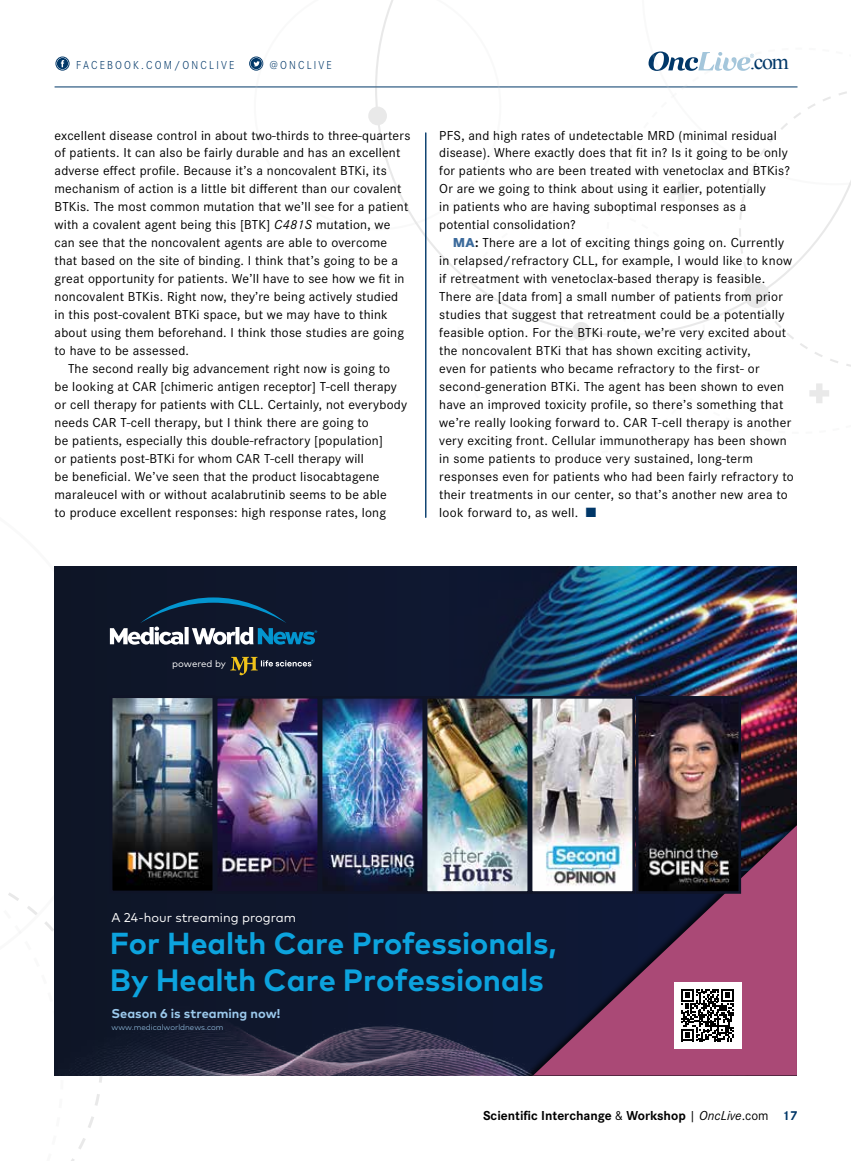
<style>
.page{position:relative;width:851px;height:1161px;background:#fff}
.page>*{position:absolute;margin:0;border:0;box-sizing:border-box;transform-origin:0 0}
.t1{font:700 30.75px "Mark Pro";color:#0ca3de}
.t2{font:700 30.3px "Mark Pro";color:#0ca3de}
.t3{font:21.9px "Times New Roman";color:#003768}
.t4{font:13.5px/18px "Corporate S";letter-spacing:.015em;color:#000}
.t5{font:700 13.5px "Corporate S";color:#000}
.t6{font:12.75px "Mark Pro";color:#fff}
.t7{font:700 12.75px "Mark Pro";color:#9bc9ec}
.t8{font:300 12px "Corporate S";letter-spacing:.2em;color:#003768;scale:.9 1}
.t9{font:9.6px "Mark Pro";color:#fff}
.t10{font:300 7.95px "Mark Pro";color:#9bc9ec}
.s1{font-style:italic}
.s2{font-weight:800;color:#3c6b9c}
.s3{font-weight:700}
.s4{color:#003768}
.s5{font-weight:400}
.s6{font-weight:400;font-style:italic}
</style>
<div class="page">
<hr style="left:55px;top:87px;width:742px;height:1px;background:#003768">
<div style="left:56px;top:57px;width:13px;height:13px;border:1px solid #003768;border-radius:50%"></div>
<div style="left:57px;top:58px;width:11px;height:11px;background:#003768;border-radius:50%"></div>
<svg style="left:61px;top:60px;width:3px;height:7px"></svg>
<div style="left:249px;top:57px;width:14px;height:13px;border:1px solid #003768;border-radius:50%"></div>
<svg style="left:250px;top:58px;width:12px;height:11px"></svg>
<svg style="left:254px;top:0;width:214px;height:230px"></svg>
<svg style="left:397px;top:0;width:21px;height:224px"></svg>
<div style="left:368px;top:107px;width:19px;height:18px;background:#e9e9e9;border-radius:50%"></div>
<svg style="left:468px;top:51px;width:383px;height:316px"></svg>
<svg style="left:809px;top:383px;width:20px;height:20px"></svg>
<svg style="left:8px;top:893px;width:94px;height:268px"></svg>
<hr style="left:425px;top:133px;width:1px;height:385px;background:#003768">
<div style="left:54px;top:566px;width:742px;height:510px;background:#0f172c"></div>
<img style="left:476px;top:566px;width:320px;height:240px">
<svg style="left:110px;top:597px;width:207px;height:48px"></svg>
<svg style="left:230px;top:657px;width:83px;height:18px"></svg>
<img style="left:89px;top:1025px;width:429px;height:51px">
<img style="left:114px;top:699px;width:97px;height:190px">
<div style="left:110px;top:695px;width:105px;height:198px;border:3px solid #0f1427"></div>
<img style="left:219px;top:700px;width:97px;height:185px">
<div style="left:215px;top:696px;width:105px;height:198px;border:3px solid #0f1427"></div>
<img style="left:324px;top:700px;width:97px;height:190px">
<div style="left:320px;top:696px;width:105px;height:198px;border:3px solid #0f1427"></div>
<img style="left:534px;top:700px;width:97px;height:106px">
<div style="left:530px;top:696px;width:105px;height:198px;border:3px solid #0f1427"></div>
<img style="left:429px;top:700px;width:97px;height:190px">
<div style="left:425px;top:696px;width:105px;height:198px;border:3px solid #0f1427"></div>
<div style="left:518px;top:806px;width:278px;height:270px;background:#000;opacity:.75"></div>
<svg style="left:533px;top:825px;width:264px;height:251px;fill:#aa4976"></svg>
<div style="left:674px;top:982px;width:67px;height:67px;background:#fff"></div>
<svg style="left:681px;top:989px;width:52px;height:52px"></svg>
<img style="left:640px;top:700px;width:97px;height:190px">
<div style="left:636px;top:696px;width:105px;height:198px;border:3px solid #0f1427"></div>
<p class="t8" style="left:76px;top:58px;width:177px">FACEBOOK.COM/ONCLIVE</p>
<p class="t8" style="left:270px;top:58px;width:70px">@ONCLIVE</p>
<h3 class="t3" style="left:749px;top:47px;width:41px">.com</h3>
<p class="t4" style="left:55px;top:126px;width:357px">excellent disease control in about two-thirds to three-quarters</p>
<p class="t4" style="left:55px;top:144px;width:347px">of patients. It can also be fairly durable and has an excellent</p>
<p class="t4" style="left:55px;top:162px;width:333px">adverse effect profile. Because it’s a noncovalent BTKi, its</p>
<p class="t4" style="left:55px;top:180px;width:348px">mechanism of action is a little bit different than our covalent</p>
<p class="t4" style="left:55px;top:198px;width:355px">BTKis. The most common mutation that we’ll see for a patient</p>
<p class="t4" style="left:55px;top:216px;width:337px">with a covalent agent being this [BTK] <span class="s1">C481S</span> mutation, we</p>
<p class="t4" style="left:55px;top:234px;width:334px">can see that the noncovalent agents are able to overcome</p>
<p class="t4" style="left:55px;top:252px;width:345px">that based on the site of binding. I think that’s going to be a</p>
<p class="t4" style="left:55px;top:270px;width:351px">great opportunity for patients. We’ll have to see how we fit in</p>
<p class="t4" style="left:55px;top:288px;width:345px">noncovalent BTKis. Right now, they’re being actively studied</p>
<p class="t4" style="left:55px;top:306px;width:335px">in this post-covalent BTKi space, but we may have to think</p>
<p class="t4" style="left:55px;top:324px;width:351px">about using them beforehand. I think those studies are going</p>
<p class="t4" style="left:55px;top:342px;width:136px">to have to be assessed.</p>
<p class="t4" style="left:68px;top:360px;width:323px">The second really big advancement right now is going to</p>
<p class="t4" style="left:55px;top:378px;width:344px">be looking at CAR [chimeric antigen receptor] T-cell therapy</p>
<p class="t4" style="left:55px;top:396px;width:354px">or cell therapy for patients with CLL. Certainly, not everybody</p>
<p class="t4" style="left:55px;top:414px;width:316px">needs CAR T-cell therapy, but I think there are going to</p>
<p class="t4" style="left:55px;top:432px;width:330px">be patients, especially this double-refractory [population]</p>
<p class="t4" style="left:55px;top:450px;width:311px">or patients post-BTKi for whom CAR T-cell therapy will</p>
<p class="t4" style="left:55px;top:468px;width:326px">be beneficial. We’ve seen that the product lisocabtagene</p>
<p class="t4" style="left:55px;top:486px;width:334px">maraleucel with or without acalabrutinib seems to be able</p>
<p class="t4" style="left:55px;top:504px;width:333px">to produce excellent responses: high response rates, long</p>
<p class="t4" style="left:439px;top:126px;width:352px">PFS, and high rates of undetectable MRD (minimal residual disease). Where exactly does that fit in? Is it going to be only for patients who are been treated with venetoclax and BTKis?<br>Or are we going to think about using it earlier, potentially<br>in patients who are having suboptimal responses as a potential consolidation?</p>
<p class="t4" style="left:439px;top:234px;width:356px;text-indent:13px"><span class="s2">MA</span><span class="s3">:</span> There are a lot of exciting things going on. Currently in relapsed/refractory CLL, for example, I would like to know if retreatment with venetoclax-based therapy is feasible.<br>There are [data from] a small number of patients from prior studies that suggest that retreatment could be a potentially feasible option. For the BTKi route, we’re very excited about the noncovalent BTKi that has shown exciting activity,<br>even for patients who became refractory to the first- or second-generation BTKi. The agent has been shown to even have an improved toxicity profile, so there’s something that we’re really looking forward to. CAR T-cell therapy is another very exciting front. Cellular immunotherapy has been shown in some patients to produce very sustained, long-term responses even for patients who had been fairly refractory to their treatments in our center, so that’s another new area to look forward to, as well. <span class="s4">■</span></p>
<p class="t9" style="left:172px;top:656px;width:55px">powered by</p>
<p class="t6" style="left:112px;top:908px;width:186px">A 24-hour streaming program</p>
<h2 class="t2" style="left:110px;top:920px;width:448px">For Health Care Professionals,</h2>
<h1 class="t1" style="left:110px;top:956px;width:435px">By Health Care Professionals</h1>
<p class="t7" style="left:112px;top:1004px;width:170px">Season 6 is streaming now!</p>
<p class="t10" style="left:112px;top:1021px;width:113px">www.medicalworldnews.com</p>
<p class="t5" style="left:483px;top:1107px;width:316px">Scientific Interchange <span class="s5">&amp;</span> Workshop <span class="s5">|</span> <span class="s6">OncLive</span><span class="s5">.com</span> <span class="s4">17</span></p>
</div>
